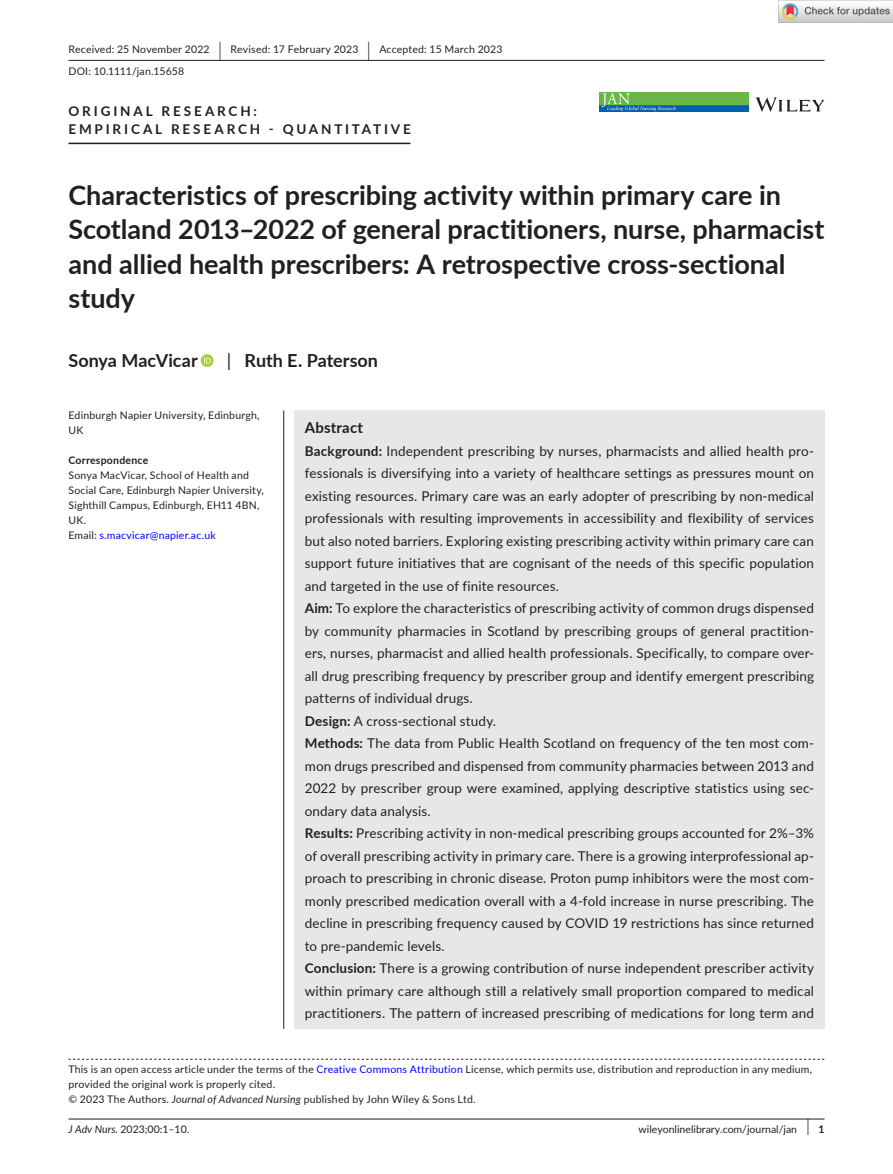
<style>
.page{position:relative;width:893px;height:1174px;background:#fff}
.page>*{position:absolute;margin:0;border:0;box-sizing:border-box;transform-origin:0 0}
.t1{font:700 27px/34.5px "Lato";color:#231f20}
.t2{font:700 18px "Lato";color:#231f20}
.t3{font:700 15px "Lato";letter-spacing:.015em;color:#231f20}
.t4{font:13.5px/22.5px "Lato";letter-spacing:.01em;color:#231f20}
.t5{font:700 13.5px/18px "Lato";letter-spacing:.21em;color:#231f20}
.t6{font:10.5px/15px "Lato";letter-spacing:.02em;color:#231f20}
.t7{font:10.5px "Lato";color:#231f20}
.t8{font:700 10.5px "Lato";letter-spacing:.02em;color:#231f20}
.s1{font-size:19.65px}
.s2{font-weight:400}
.s3{color:#00f}
.s4{font-weight:700}
.s5{font-style:italic}
.s6{font-size:17.4px}
</style>
<div class="page">
<hr style="left:68px;top:1118px;width:756px;height:1px;background:#231f20">
<svg style="left:756px;top:97px;width:68px;height:15px"></svg>
<img style="left:599px;top:92px;width:149px;height:20px">
<hr style="left:68px;top:60px;width:756px;height:1px;background:#231f20">
<hr style="left:68px;top:143px;width:342px;height:1px;background:#231f20">
<svg style="left:201px;top:354px;width:12px;height:13px"></svg>
<svg style="left:204px;top:356px;width:7px;height:7px"></svg>
<svg style="left:68px;top:1058px;width:756px;height:1px"></svg>
<div style="left:294px;top:410px;width:530px;height:618px;background:#e6e7e9"></div>
<hr style="left:283px;top:410px;width:1px;height:618px;background:#231f20">
<img style="left:779px;top:0;width:114px;height:23px">
<p class="t6" style="left:68px;top:38px;width:435px;line-height:21.8px">Received: 25 November 2022 <span class="s1">|</span> Revised: 17 February 2023 <span class="s1">|</span> Accepted: 15 March 2023<br>DOI: 10.1111/jan.15658</p>
<p class="t5" style="left:68px;top:102px;width:344px">ORIGINAL RESEARCH:<br>EMPIRICAL RESEARCH - QUANTITATIVE</p>
<h1 class="t1" style="left:68px;top:177px;width:757px">Characteristics of prescribing activity within primary care in Scotland 2013–2022 of general practitioners, nurse, pharmacist and allied health prescribers: A retrospective cross-sectional study</h1>
<h2 class="t2" style="left:68px;top:347px;width:131px">Sonya MacVicar</h2>
<h2 class="t2" style="left:227px;top:347px;width:153px"><span class="s2">|</span> Ruth E. Paterson</h2>
<p class="t6" style="left:68px;top:407px;width:193px">Edinburgh Napier University, Edinburgh,<br>UK</p>
<p class="t8" style="left:68px;top:452px;width:81px">Correspondence</p>
<p class="t6" style="left:68px;top:467px;width:197px">Sonya MacVicar, School of Health and<br>Social Care, Edinburgh Napier University,<br>Sighthill Campus, Edinburgh, EH11 4BN,<br>UK.<br>Email: <span class="s3">s.macvicar@napier.ac.uk</span></p>
<p class="t3" style="left:305px;top:416px;width:60px">Abstract</p>
<p class="t4" style="left:305px;top:439px;width:511px"><span class="s4">Background:</span> Independent prescribing by nurses, pharmacists and allied health pro&shy;fessionals is diversifying into a variety of healthcare settings as pressures mount on existing resources. Primary care was an early adopter of prescribing by non-medical professionals with resulting improvements in accessibility and flexibility of services but also noted barriers. Exploring existing prescribing activity within primary care can support future initiatives that are cognisant of the needs of this specific population and targeted in the use of finite resources.<br><span class="s4">Aim:</span> To explore the characteristics of prescribing activity of common drugs dispensed by community pharmacies in Scotland by prescribing groups of general practition&shy;ers, nurses, pharmacist and allied health professionals. Specifically, to compare over&shy;all drug prescribing frequency by prescriber group and identify emergent prescribing patterns of individual drugs.<br><span class="s4">Design:</span> A cross-sectional study.<br><span class="s4">Methods:</span> The data from Public Health Scotland on frequency of the ten most com&shy;mon drugs prescribed and dispensed from community pharmacies between 2013 and 2022 by prescriber group were examined, applying descriptive statistics using sec&shy;ondary data analysis.<br><span class="s4">Results:</span> Prescribing activity in non-medical prescribing groups accounted for 2%–3% of overall prescribing activity in primary care. There is a growing interprofessional ap&shy;proach to prescribing in chronic disease. Proton pump inhibitors were the most com&shy;monly prescribed medication overall with a 4-fold increase in nurse prescribing. The decline in prescribing frequency caused by COVID 19 restrictions has since returned to pre-pandemic levels.<br><span class="s4">Conclusion:</span> There is a growing contribution of nurse independent prescriber activity within primary care although still a relatively small proportion compared to medical practitioners. The pattern of increased prescribing of medications for long term and</p>
<p class="t6" style="left:68px;top:1061px;width:745px">This is an open access article under the terms of the <span class="s3">Creative Commons Attribution</span> License, which permits use, distribution and reproduction in any medium, provided the original work is properly cited.<br>© 2023 The Authors. <span class="s5">Journal of Advanced Nursing</span> published by John Wiley &amp; Sons Ltd.</p>
<p class="t6" style="left:68px;top:1121px;width:122px"><span class="s5">J Adv Nurs.</span> 2023;00:1–10.</p>
<p class="t7" style="left:639px;top:1121px;width:187px">wileyonlinelibrary.com/journal/jan <span class="s6">|</span> <span class="s4">1</span></p>
</div>
